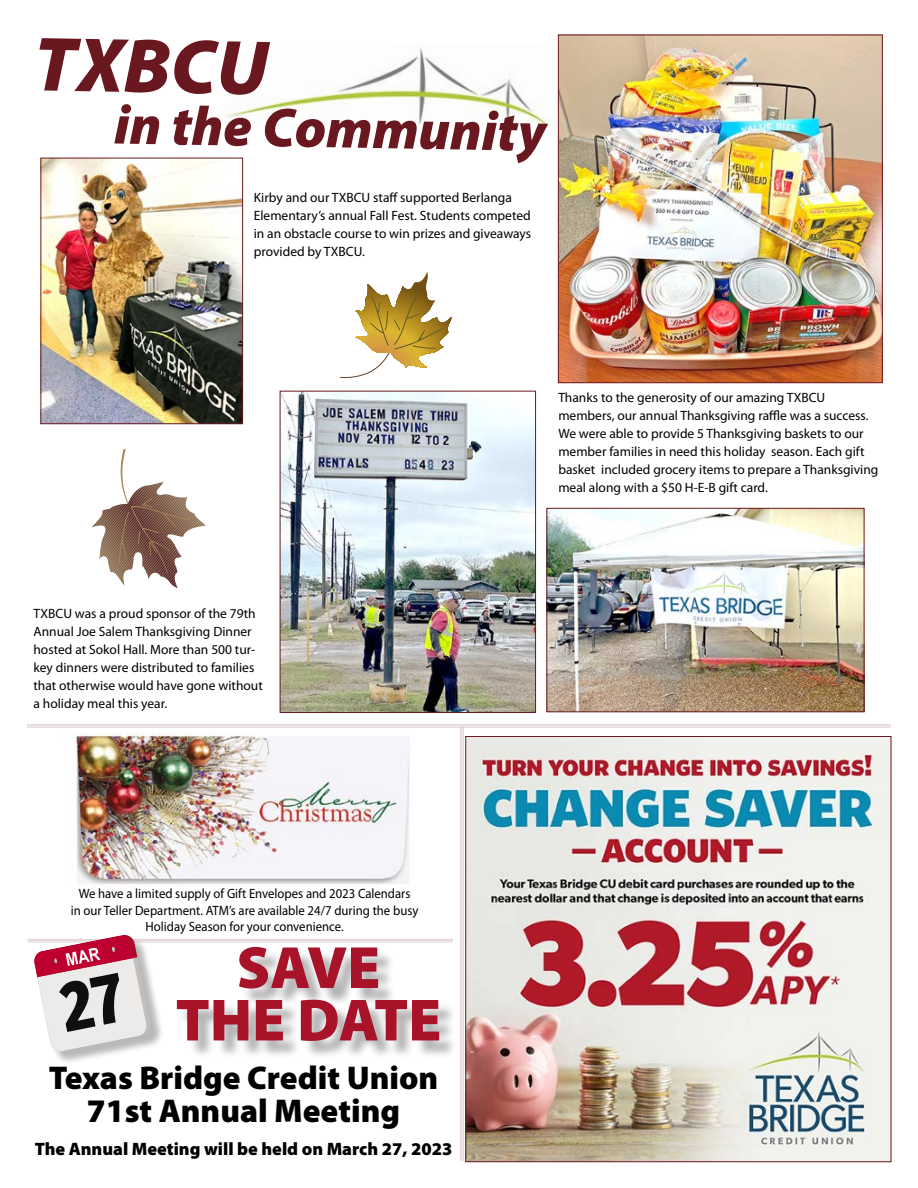
<style>
.page{position:relative;width:918px;height:1188px;background:#fff}
.page>*{position:absolute;margin:0;border:0;box-sizing:border-box;transform-origin:0 0}
.t1{font:italic 900 77.55px "Myriad Pro";color:#6a1820}
.t2{font:900 60px/52.5px "Myriad Pro";color:#a9132a;text-align:center}
.t3{font:italic 900 55.5px "Myriad Pro";color:#6a1820}
.t4{font:900 33px/33px "Myriad Pro";color:#000;text-align:center}
.t5{font:900 18px "Myriad Pro";color:#000}
.t6{font:13.5px/18px "Myriad Pro";color:#000}
.t7{font:13.5px/16.2px "Myriad Pro";color:#000;text-align:center;scale:.94 1}
</style>
<div class="page">
<hr style="left:463px;top:727px;width:1px;height:434px;background:#6a1820">
<hr style="left:462px;top:727px;width:1px;height:434px;background:#6a1820">
<hr style="left:460px;top:727px;width:1px;height:434px;background:#6a1820">
<img style="left:226px;top:40px;width:332px;height:87px">
<hr style="left:27px;top:727px;width:864px;height:1px;background:#6a1820">
<hr style="left:27px;top:726px;width:864px;height:1px;background:#6a1820">
<hr style="left:27px;top:724px;width:864px;height:1px;background:#6a1820">
<hr style="left:28px;top:942px;width:425px;height:1px;background:#6a1820">
<hr style="left:28px;top:940px;width:425px;height:1px;background:#6a1820">
<hr style="left:28px;top:939px;width:425px;height:1px;background:#6a1820">
<div style="left:179px;top:949px;width:279px;height:111px;background:#000;opacity:.31"></div>
<div style="left:36px;top:937px;width:128px;height:128px;background:#000;opacity:.28"></div>
<img style="left:467px;top:738px;width:422px;height:422px">
<img style="left:560px;top:37px;width:321px;height:344px">
<div style="left:558px;top:35px;width:325px;height:348px;border:1px solid #6a1820"></div>
<img style="left:282px;top:393px;width:252px;height:318px">
<div style="left:280px;top:391px;width:256px;height:322px;border:1px solid #6a1820"></div>
<img style="left:548px;top:510px;width:314px;height:200px">
<div style="left:546px;top:508px;width:318px;height:204px;border:1px solid #6a1820"></div>
<img style="left:42px;top:160px;width:199px;height:262px">
<div style="left:40px;top:158px;width:203px;height:266px;border:1px solid #6a1820"></div>
<svg style="left:340px;top:272px;width:112px;height:106px"></svg>
<svg style="left:92px;top:449px;width:114px;height:139px"></svg>
<img style="left:76px;top:733px;width:334px;height:154px">
<svg style="left:33px;top:935px;width:119px;height:117px;background:#e2c3c9"></svg>
<h1 class="t1" style="left:35px;top:21px;width:236px;rotate:1deg">TXBCU</h1>
<h3 class="t3" style="left:115px;top:94px;width:434px;rotate:1deg">in the Community</h3>
<p class="t6" style="left:254px;top:189px;width:279px">Kirby and our TXBCU staff supported Berlanga Elementary’s annual Fall Fest. Students competed in an obstacle course to win prizes and giveaways provided by TXBCU.</p>
<p class="t6" style="left:33px;top:605px;width:231px">TXBCU was a proud sponsor of the 79th Annual Joe Salem Thanksgiving Dinner hosted at Sokol Hall. More than 500 tur&shy;key dinners were distributed to families that otherwise would have gone without a holiday meal this year.</p>
<p class="t6" style="left:558px;top:388px;width:322px">Thanks to the generosity of our amazing TXBCU members, our annual Thanksgiving raffle was a success.<br>We were able to provide 5 Thanksgiving baskets to our member families in need this holiday season. Each gift basket included grocery items to prepare a Thanksgiving meal along with a $50 H-E-B gift card.</p>
<p class="t7" style="left:71px;top:886px;width:371px">We have a limited supply of Gift Envelopes and 2023 Calendars<br>in our Teller Department. ATM’s are available 24/7 during the busy<br>Holiday Season for your convenience.</p>
<h2 class="t2" style="left:176px;top:942px;width:267px">SAVE<br>THE DATE</h2>
<h3 class="t4" style="left:49px;top:1062px;width:391px">Texas Bridge Credit Union<br>71st Annual Meeting</h3>
<h3 class="t5" style="left:35px;top:1138px;width:419px">The Annual Meeting will be held on March 27, 2023</h3>
</div>
